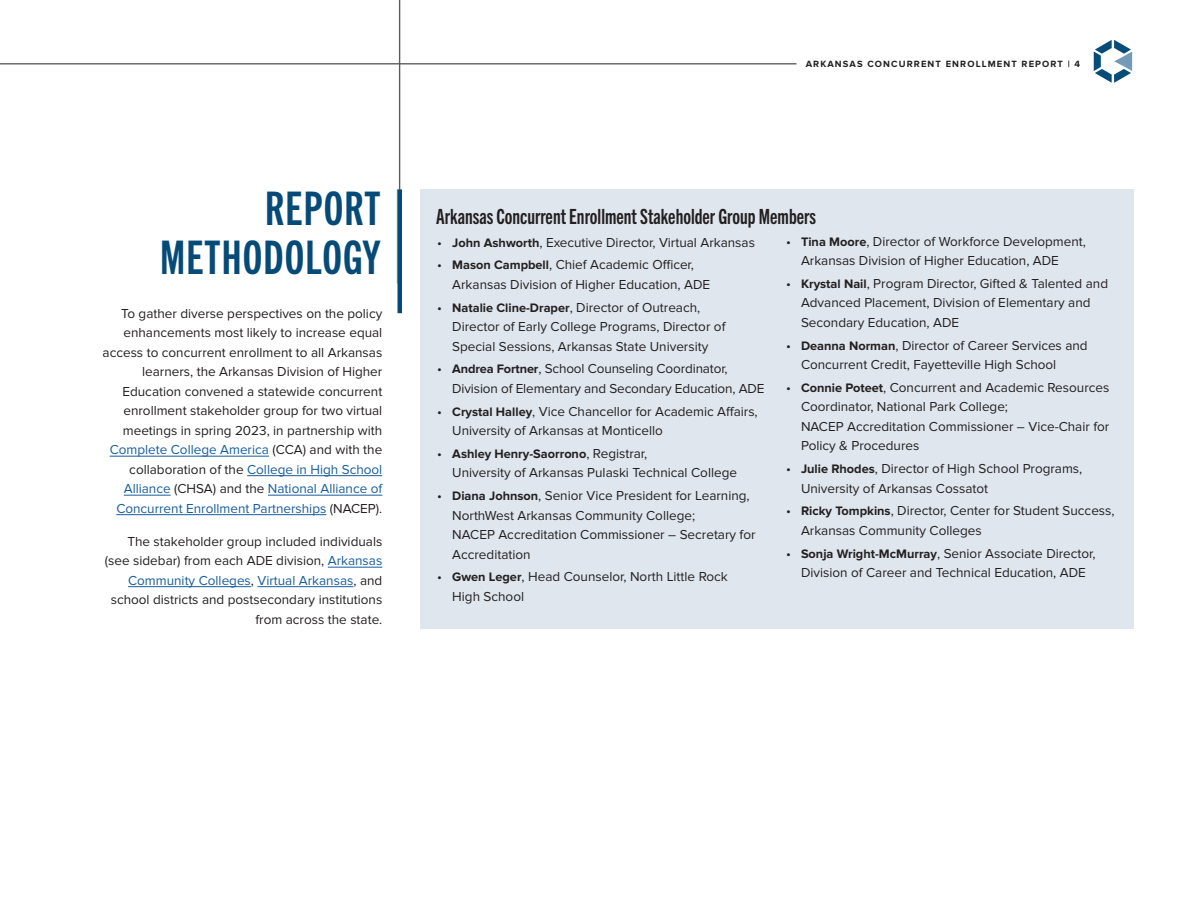
<style>
.page{position:relative;width:1188px;height:918px;background:#fff}
.page>*{position:absolute;margin:0;border:0;box-sizing:border-box;transform-origin:0 0}
.ARK_heading_1{font:46.5px "Trade Gothic Next LT Pro Bd Cm";letter-spacing:.025em;color:#064b78}
.New_heading_3{font:21px "Trade Gothic Next LT Pro Bd Cm";color:#231f20}
.Bullets{font:13.5px/19.5px "Proxima Nova";color:#231f20}
.Body_No_indent{font:13.5px/19.5px "Proxima Nova";color:#231f20;text-align:right}
.Bullets-2{font:700 12.75px "Proxima Nova";color:#231f20}
.t1{font:700 9.3px "Proxima Nova";letter-spacing:.12em;color:#231f20}
.s1{color:#175d9e}
.s2{font-weight:700;font-size:12.75px}
.s3{font-weight:400;font-size:13.5px}
</style>
<div class="page">
<hr style="left:0;top:64px;width:796px;height:1px;background:#231f20">
<svg style="left:1094px;top:40px;width:38px;height:43px"></svg>
<div style="left:420px;top:189px;width:714px;height:440px;background:#dfe6ee"></div>
<hr style="left:399px;top:0;width:1px;height:281px;background:#57585a">
<hr style="left:397px;top:189px;width:4px;height:95px;background:#558985">
<hr style="left:110px;top:456px;width:159px;height:1px;background:#175d9e">
<hr style="left:247px;top:475px;width:135px;height:1px;background:#175d9e">
<hr style="left:124px;top:495px;width:47px;height:1px;background:#175d9e">
<hr style="left:268px;top:495px;width:114px;height:1px;background:#175d9e">
<hr style="left:116px;top:514px;width:210px;height:1px;background:#175d9e">
<hr style="left:328px;top:567px;width:54px;height:1px;background:#175d9e">
<hr style="left:128px;top:586px;width:123px;height:1px;background:#175d9e">
<hr style="left:258px;top:586px;width:95px;height:1px;background:#175d9e">
<hr style="left:400px;top:0;width:1px;height:268px;background:#57585a">
<hr style="left:398px;top:190px;width:4px;height:123px;background:#064b78">
<p class="ARK_heading_1" style="left:265px;top:177px;width:117px">REPORT</p>
<p class="ARK_heading_1" style="left:160px;top:227px;width:222px">METHODOLOGY</p>
<p class="Body_No_indent" style="left:103px;top:304px;width:281px">To gather diverse perspectives on the policy enhancements most likely to increase equal access to concurrent enrollment to all Arkansas learners, the Arkansas Division of Higher Education convened a statewide concurrent enrollment stakeholder group for two virtual meetings in spring 2023, in partnership with <span class="s1">Complete College America</span> (CCA) and with the collaboration of the <span class="s1">College in High School Alliance</span> (CHSA) and the <span class="s1">National Alliance of Concurrent Enrollment Partnerships</span> (NACEP).</p>
<p class="Body_No_indent" style="left:105px;top:532px;width:279px">The stakeholder group included individuals (see sidebar) from each ADE division, <span class="s1">Arkansas Community Colleges</span>, <span class="s1">Virtual Arkansas</span>, and school districts and postsecondary institutions from across the state.</p>
<p class="t1" style="left:806px;top:58px;width:276px">ARKANSAS CONCURRENT ENROLLMENT REPORT | 4</p>
<p class="New_heading_3" style="left:436px;top:202px;width:381px">Arkansas Concurrent Enrollment Stakeholder Group Members</p>
<p class="Bullets" style="left:801px;top:232px;width:286px;text-indent:-15px">• <span class="s2">Tina Moore</span>, Director of Workforce Development,<br>Arkansas Division of Higher Education, ADE</p>
<p class="Bullets" style="left:801px;top:274px;width:309px;text-indent:-15px">• <span class="s2">Krystal Nail</span>, Program Director, Gifted &amp; Talented and<br>Advanced Placement, Division of Elementary and<br>Secondary Education, ADE</p>
<p class="Bullets" style="left:801px;top:336px;width:288px;text-indent:-15px">• <span class="s2">Deanna Norman</span>, Director of Career Services and<br>Concurrent Credit, Fayetteville High School</p>
<p class="Bullets" style="left:801px;top:378px;width:310px;text-indent:-15px">• <span class="s2">Connie Poteet</span>, Concurrent and Academic Resources Coordinator, National Park College;<br>NACEP Accreditation Commissioner – Vice-Chair for Policy &amp; Procedures</p>
<p class="Bullets" style="left:801px;top:459px;width:283px;text-indent:-15px">• <span class="s2">Julie Rhodes</span>, Director of High School Programs,<br>University of Arkansas Cossatot</p>
<p class="Bullets" style="left:801px;top:501px;width:315px;text-indent:-15px">• <span class="s2">Ricky Tompkins</span>, Director, Center for Student Success,<br>Arkansas Community Colleges</p>
<p class="Bullets" style="left:786px;top:543px;width:311px;text-align:center">• <span class="s2">Sonja Wright-McMurray</span>, Senior Associate Director,<br>Division of Career and Technical Education, ADE</p>
<p class="Bullets" style="left:437px;top:233px;width:319px">• <span class="s2">John Ashworth</span>, Executive Director, Virtual Arkansas</p>
<p class="Bullets" style="left:452px;top:255px;width:259px;text-indent:-15px">• <span class="s2">Mason Campbell</span>, Chief Academic Officer,<br>Arkansas Division of Higher Education, ADE</p>
<p class="Bullets" style="left:452px;top:298px;width:275px;text-indent:-15px">• <span class="s2">Natalie Cline-Draper</span>, Director of Outreach,<br>Director of Early College Programs, Director of<br>Special Sessions, Arkansas State University</p>
<p class="Bullets" style="left:452px;top:359px;width:314px;text-indent:-15px">• <span class="s2">Andrea Fortner</span>, School Counseling Coordinator,<br>Division of Elementary and Secondary Education, ADE</p>
<p class="Bullets" style="left:452px;top:402px;width:307px;text-indent:-15px">• <span class="s2">Crystal Halley</span>, Vice Chancellor for Academic Affairs,<br>University of Arkansas at Monticello</p>
<p class="Bullets-2" style="left:437px;top:446px;width:212px"><span class="s3">•</span> Ashley Henry-Saorrono<span class="s3">, Registrar,</span></p>
<p class="Bullets" style="left:452px;top:463px;width:286px">University of Arkansas Pulaski Technical College</p>
<p class="Bullets" style="left:452px;top:486px;width:305px;text-indent:-15px">• <span class="s2">Diana Johnson</span>, Senior Vice President for Learning, NorthWest Arkansas Community College;<br>NACEP Accreditation Commissioner – Secretary for Accreditation</p>
<p class="Bullets" style="left:452px;top:567px;width:277px;text-indent:-15px">• <span class="s2">Gwen Leger</span>, Head Counselor, North Little Rock<br>High School</p>
</div>
